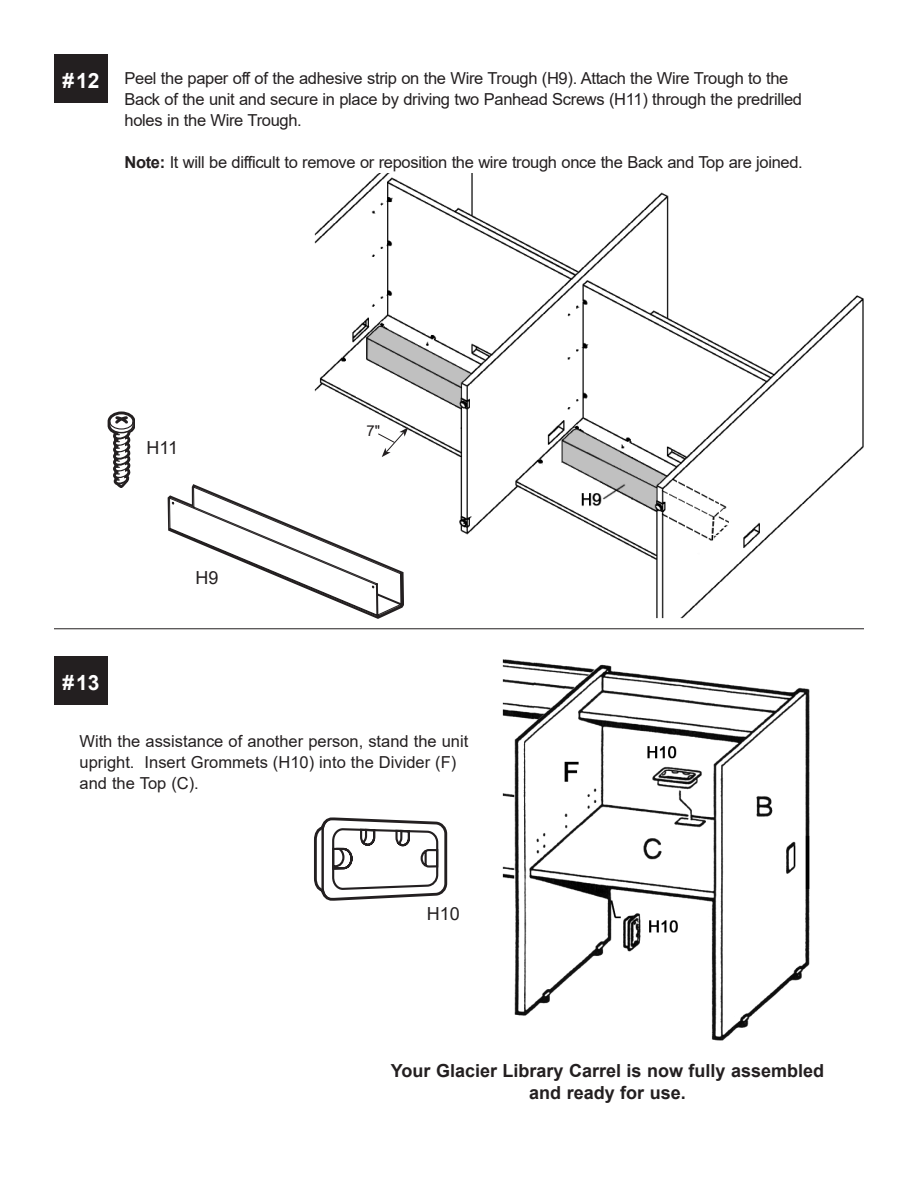
<style>
.page{position:relative;width:918px;height:1188px;background:#fff}
.page>*{position:absolute;margin:0;border:0;box-sizing:border-box;transform-origin:0 0}
.t1{font:700 21px "Arial";color:#fff}
.t2{font:700 18px/21.6px "Arial";color:#231f20;text-align:center}
.t3{font:18px "Arial";color:#231f20}
.t4{font:16.5px/21px "Arial";letter-spacing:-.02em;color:#231f20}
.t5{font:16.5px/21px "Arial";color:#231f20}
.t6{font:15px "Arial";color:#231f20}
.s1{font-weight:700}
</style>
<div class="page">
<div style="left:54px;top:54px;width:54px;height:49px;background:#231f20"></div>
<img style="left:314px;top:173px;width:550px;height:446px">
<div style="left:54px;top:656px;width:54px;height:49px;background:#231f20"></div>
<img style="left:502px;top:659px;width:308px;height:382px">
<hr style="left:54px;top:629px;width:810px;height:1px;background:#231f20">
<svg style="left:314px;top:817px;width:134px;height:84px"></svg>
<svg style="left:377px;top:427px;width:31px;height:30px"></svg>
<svg style="left:108px;top:412px;width:27px;height:76px"></svg>
<svg style="left:168px;top:484px;width:236px;height:135px"></svg>
<p class="t1" style="left:62px;top:66px;width:39px">#12</p>
<p class="t4" style="left:124px;top:67px;width:679px">Peel the paper off of the adhesive strip on the Wire Trough (H9). Attach the Wire Trough to the<br>Back of the unit and secure in place by driving two Panhead Screws (H11) through the predrilled holes in the Wire Trough.</p>
<p class="t4" style="left:124px;top:151px;width:680px"><span class="s1">Note:</span> It will be difficult to remove or reposition the wire trough once the Back and Top are joined.</p>
<p class="t1" style="left:62px;top:668px;width:39px">#13</p>
<p class="t3" style="left:147px;top:435px;width:33px">H11</p>
<p class="t3" style="left:195px;top:565px;width:25px">H9</p>
<p class="t6" style="left:366px;top:421px;width:15px">7"</p>
<p class="t5" style="left:80px;top:731px;width:390px">With the assistance of another person, stand the unit upright. Insert Grommets (H10) into the Divider (F) and the Top (C).</p>
<p class="t3" style="left:427px;top:902px;width:35px">H10</p>
<p class="t2" style="left:391px;top:1060px;width:435px">Your Glacier Library Carrel is now fully assembled and ready for use.</p>
</div>
